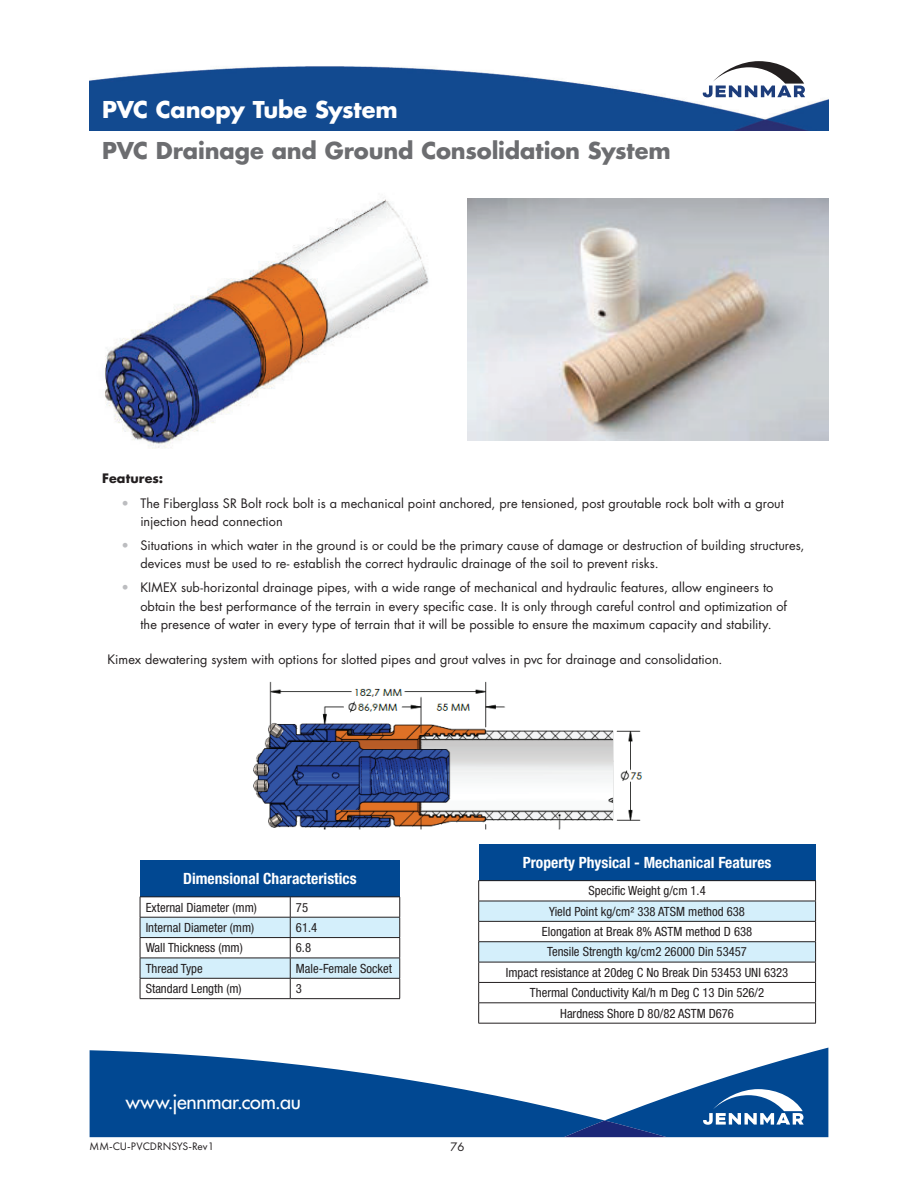
<style>
.page{position:relative;width:918px;height:1188px;background:#fff}
.page>*{position:absolute;margin:0;border:0;box-sizing:border-box;transform-origin:0 0}
.t1{font:700 22.65px "Futura Std";letter-spacing:-.005em;color:#6c6d70}
.t2{font:700 22.65px "Futura Std";letter-spacing:-.01em;color:#fff}
.t3{font:500 19.8px "Futura Std";letter-spacing:-.01em;color:#fff}
.t4{font:700 condensed 15.6px "Helvetica Neue LT Std";color:#fff}
.t5{font:12.75px/18px "Futura Std";letter-spacing:.005em;color:#231f20}
.t6{font:condensed 12.75px/20.4px "Helvetica Neue LT Std";color:#231f20;text-align:center}
.t7{font:700 12.75px "Futura Std";letter-spacing:.01em;color:#231f20}
.t8{font:11.25px "Futura PT";color:#231f20}
.t9{font:11.25px "Futura Std";color:#231f20}
.s1{color:#bcbdc0}
</style>
<div class="page">
<img style="left:90px;top:66px;width:738px;height:65px">
<svg style="left:90px;top:1050px;width:474px;height:87px;fill:#014892"></svg>
<svg style="left:564px;top:1048px;width:264px;height:89px"></svg>
<svg style="left:703px;top:61px;width:102px;height:36px"></svg>
<img style="left:105px;top:199px;width:324px;height:250px">
<img style="left:467px;top:199px;width:361px;height:241px">
<img style="left:253px;top:681px;width:389px;height:148px">
<div style="left:140px;top:860px;width:260px;height:37px;background:#014892"></div>
<svg style="left:140px;top:897px;width:260px;height:101px"></svg>
<hr style="left:290px;top:998px;width:110px;height:1px;background:#231f20">
<hr style="left:140px;top:998px;width:150px;height:1px;background:#231f20">
<hr style="left:140px;top:937px;width:260px;height:1px;background:#231f20">
<div style="left:479px;top:844px;width:337px;height:37px;background:#014892"></div>
<hr style="left:478px;top:880px;width:338px;height:1px;background:#231f20">
<svg style="left:478px;top:881px;width:338px;height:142px"></svg>
<hr style="left:478px;top:982px;width:338px;height:1px;background:#231f20">
<hr style="left:478px;top:1003px;width:338px;height:1px;background:#231f20">
<hr style="left:478px;top:1023px;width:338px;height:1px;background:#231f20">
<hr style="left:478px;top:921px;width:338px;height:1px;background:#231f20">
<h1 class="t2" style="left:102px;top:99px;width:297px">PVC Canopy Tube System</h1>
<h1 class="t1" style="left:102px;top:140px;width:570px">PVC Drainage and Ground Consolidation System</h1>
<p class="t7" style="left:102px;top:472px;width:63px">Features:</p>
<p class="t5" style="left:140px;top:495px;width:645px;text-indent:-19px"><span class="s1">•</span> The Fiberglass SR Bolt rock bolt is a mechanical point anchored, pre tensioned, post groutable rock bolt with a grout injection head connection</p>
<p class="t5" style="left:140px;top:537px;width:666px;text-indent:-19px"><span class="s1">•</span> Situations in which water in the ground is or could be the primary cause of damage or destruction of building structures, devices must be used to re- establish the correct hydraulic drainage of the soil to prevent risks.</p>
<p class="t5" style="left:140px;top:580px;width:648px;text-indent:-19px"><span class="s1">•</span> KIMEX sub-horizontal drainage pipes, with a wide range of mechanical and hydraulic features, allow engineers to obtain the best performance of the terrain in every specific case. It is only through careful control and optimization of the presence of water in every type of terrain that it will be possible to ensure the maximum capacity and stability.</p>
<p class="t5" style="left:108px;top:651px;width:616px">Kimex dewatering system with options for slotted pipes and grout valves in pvc for drainage and consolidation.</p>
<p class="t4" style="left:183px;top:870px;width:175px">Dimensional Characteristics</p>
<p class="t6" style="left:146px;top:898px;width:113px">External Diameter (mm)</p>
<p class="t6" style="left:296px;top:898px;width:14px">75</p>
<p class="t6" style="left:146px;top:918px;width:110px">Internal Diameter (mm)</p>
<p class="t6" style="left:296px;top:918px;width:23px">61.4</p>
<p class="t6" style="left:146px;top:939px;width:99px">Wall Thickness (mm)</p>
<p class="t6" style="left:296px;top:939px;width:17px">6.8</p>
<p class="t6" style="left:146px;top:959px;width:59px">Thread Type</p>
<p class="t6" style="left:296px;top:959px;width:98px">Male-Female Socket</p>
<p class="t6" style="left:146px;top:979px;width:97px">Standard Length (m)</p>
<p class="t6" style="left:296px;top:979px;width:8px">3</p>
<h2 class="t3" style="left:126px;top:1091px;width:177px">www.jennmar.com.au</h2>
<p class="t8" style="left:90px;top:1140px;width:126px">MM-CU-PVCDRNSYS-Rev1</p>
<p class="t9" style="left:451px;top:1142px;width:15px">76</p>
<p class="t4" style="left:523px;top:853px;width:250px">Property Physical - Mechanical Features</p>
<p class="t6" style="left:506px;top:882px;width:284px">Specific Weight g/cm 1.4<br>Yield Point kg/cm² 338 ATSM method 638<br>Elongation at Break 8% ASTM method D 638<br>Tensile Strength kg/cm2 26000 Din 53457<br>Impact resistance at 20deg C No Break Din 53453 UNI 6323<br>Thermal Conductivity Kal/h m Deg C 13 Din 526/2<br>Hardness Shore D 80/82 ASTM D676</p>
</div>
